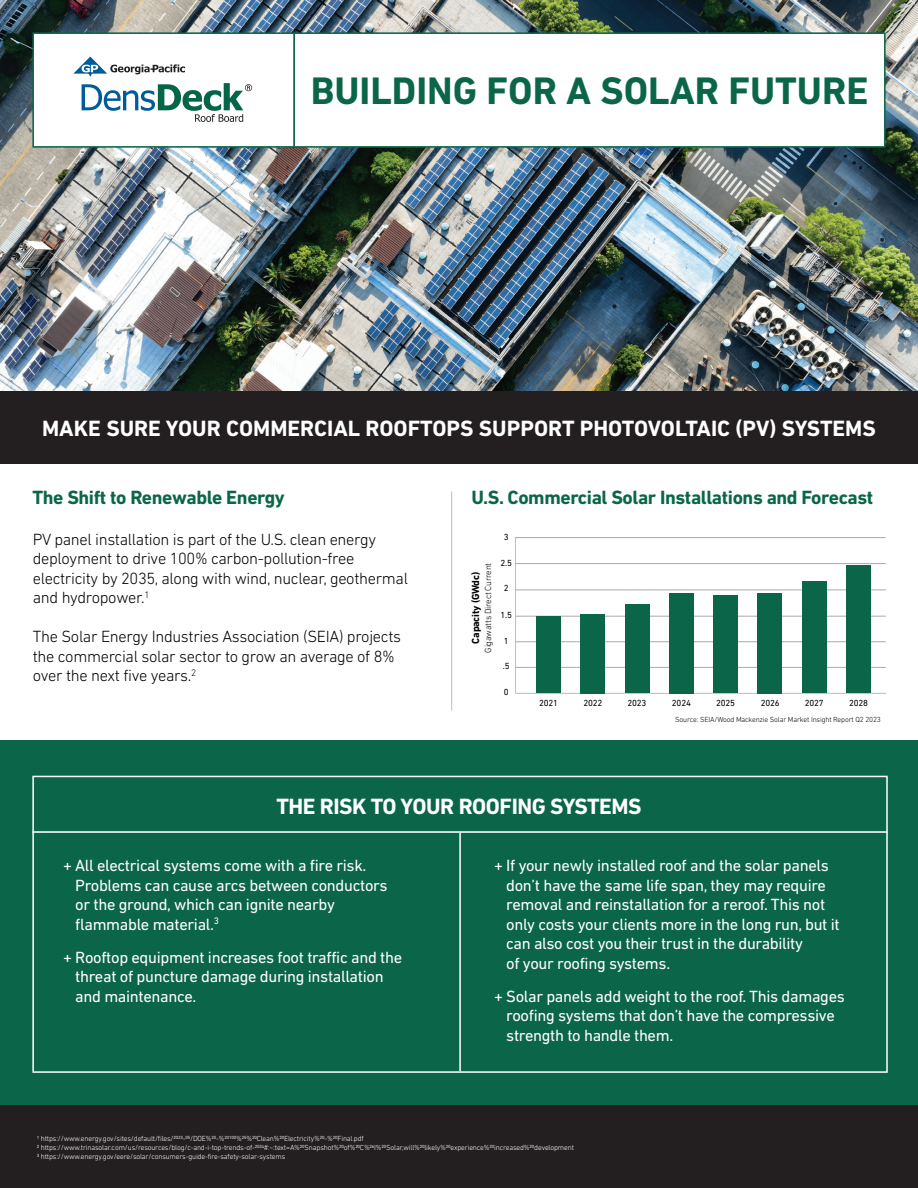
<style>
.page{position:relative;width:918px;height:1188px;background:#fff}
.page>*{position:absolute;margin:0;border:0;box-sizing:border-box;transform-origin:0 0}
.t1{font:700 39px "DIN Next LT Pro";color:#0b6649}
.t2{font:700 22.5px "DIN Next LT Pro";color:#fff}
.t3{font:700 22.5px "DIN Next LT Pro";letter-spacing:-.02em;color:#fff}
.t4{font:700 19.5px "DIN Next LT Pro";letter-spacing:-.02em;color:#0b6649}
.t5{font:16.5px/19.5px "DIN Next LT Pro";letter-spacing:-.02em;color:#fff}
.t6{font:300 16.5px/19.5px "DIN Next LT Pro";letter-spacing:-.02em;color:#000}
.t7{font:700 10.5px "DIN Next LT Pro";letter-spacing:-.02em;color:#000}
.t8{font:9px "DIN Next LT Pro";letter-spacing:-.02em;color:#000}
.t9{font:300 9px "DIN Next LT Pro";letter-spacing:-.02em;color:#000}
.t10{font:300 7.5px "DIN Next LT Pro";letter-spacing:-.02em;color:#fff}
.t11{font:300 7.5px "DIN Next LT Pro";letter-spacing:-.02em;color:#040503}
</style>
<div class="page">
<div style="left:0;top:740px;width:918px;height:448px;background:#0b6649"></div>
<div style="left:32px;top:776px;width:856px;height:297px;border:2px solid #fff"></div>
<img style="left:0;top:0;width:918px;height:392px">
<div style="left:293px;top:32px;width:593px;height:116px;background:#fff;border:2px solid #0b6649"></div>
<div style="left:32px;top:32px;width:263px;height:116px;background:#fff;border:2px solid #0b6649"></div>
<svg style="left:82px;top:83px;width:170px;height:39px"></svg>
<svg style="left:73px;top:57px;width:112px;height:20px"></svg>
<hr style="left:451px;top:491px;width:1px;height:220px;background:#bcbdc0">
<div style="left:0;top:392px;width:918px;height:72px;background:#231f20"></div>
<div style="left:0;top:1106px;width:918px;height:82px;background:#231f20"></div>
<hr style="left:515px;top:537px;width:1px;height:156px;background:#bcbdc0">
<hr style="left:515px;top:693px;width:371px;height:1px;background:#bcbdc0">
<hr style="left:516px;top:616px;width:370px;height:1px;background:#a8a9ad">
<hr style="left:516px;top:641px;width:370px;height:1px;background:#a8a9ad">
<hr style="left:516px;top:590px;width:370px;height:1px;background:#a8a9ad">
<hr style="left:516px;top:563px;width:370px;height:1px;background:#a8a9ad">
<hr style="left:516px;top:667px;width:370px;height:1px;background:#a8a9ad">
<hr style="left:515px;top:537px;width:371px;height:1px;background:#a8a9ad">
<div style="left:536px;top:616px;width:25px;height:77px;background:#0b6649"></div>
<div style="left:581px;top:614px;width:24px;height:79px;background:#0b6649"></div>
<div style="left:625px;top:604px;width:24px;height:89px;background:#0b6649"></div>
<div style="left:669px;top:593px;width:25px;height:100px;background:#0b6649"></div>
<div style="left:713px;top:595px;width:25px;height:98px;background:#0b6649"></div>
<div style="left:758px;top:593px;width:24px;height:100px;background:#0b6649"></div>
<div style="left:802px;top:581px;width:25px;height:112px;background:#0b6649"></div>
<div style="left:847px;top:565px;width:24px;height:128px;background:#0b6649"></div>
<hr style="left:32px;top:831px;width:856px;height:2px;background:#fff">
<hr style="left:459px;top:833px;width:2px;height:238px;background:#fff">
<p class="t1" style="left:311px;top:68px;width:559px">BUILDING FOR A SOLAR FUTURE</p>
<p class="t2" style="left:42px;top:415px;width:835px">MAKE SURE YOUR COMMERCIAL ROOFTOPS SUPPORT PHOTOVOLTAIC (PV) SYSTEMS</p>
<p class="t4" style="left:32px;top:486px;width:254px">The Shift to Renewable Energy</p>
<p class="t6" style="left:33px;top:529px;width:377px">PV panel installation is part of the U.S. clean energy deployment to drive 100% carbon-pollution-free electricity by 2035, along with wind, nuclear, geothermal and hydropower.<sup>1</sup></p>
<p class="t6" style="left:33px;top:627px;width:370px">The Solar Energy Industries Association (SEIA) projects the commercial solar sector to grow an average of 8% over the next five years.<sup>2</sup></p>
<p class="t4" style="left:471px;top:486px;width:403px">U.S. Commercial Solar Installations and Forecast</p>
<p class="t7" style="left:470px;top:644px;width:73px;rotate:-90deg">Capacity (GWdc)</p>
<p class="t9" style="left:483px;top:653px;width:91px;rotate:-90deg">Gigawatts Direct Current</p>
<p class="t8" style="left:504px;top:531px;width:6px">3</p>
<p class="t8" style="left:501px;top:558px;width:13px">2.5</p>
<p class="t8" style="left:504px;top:583px;width:6px">2</p>
<p class="t8" style="left:501px;top:610px;width:13px">1.5</p>
<p class="t8" style="left:504px;top:636px;width:6px">1</p>
<p class="t8" style="left:503px;top:661px;width:8px">.5</p>
<p class="t8" style="left:504px;top:687px;width:6px">0</p>
<p class="t8" style="left:539px;top:698px;width:20px">2021</p>
<p class="t8" style="left:583px;top:698px;width:20px">2022</p>
<p class="t8" style="left:628px;top:698px;width:20px">2023</p>
<p class="t8" style="left:672px;top:698px;width:20px">2024</p>
<p class="t8" style="left:716px;top:698px;width:20px">2025</p>
<p class="t8" style="left:761px;top:698px;width:20px">2026</p>
<p class="t8" style="left:805px;top:698px;width:20px">2027</p>
<p class="t8" style="left:849px;top:698px;width:20px">2028</p>
<p class="t11" style="left:675px;top:715px;width:207px">Source: SEIA/Wood Mackenzie Solar Market Insight Report Q2 2023</p>
<p class="t3" style="left:276px;top:793px;width:367px">THE RISK TO YOUR ROOFING SYSTEMS</p>
<p class="t5" style="left:75px;top:856px;width:314px;text-indent:-12px">+ All electrical systems come with a fire risk.<br>Problems can cause arcs between conductors or the ground, which can ignite nearby flammable material.<sup>3</sup></p>
<p class="t5" style="left:75px;top:947px;width:328px;text-indent:-12px">+ Rooftop equipment increases foot traffic and the threat of puncture damage during installation and maintenance.</p>
<p class="t5" style="left:506px;top:856px;width:335px;text-indent:-12px">+ If your newly installed roof and the solar panels don’t have the same life span, they may require removal and reinstallation for a reroof. This not only costs your clients more in the long run, but it can also cost you their trust in the durability<br>of your roofing systems.</p>
<p class="t5" style="left:506px;top:986px;width:340px;text-indent:-12px">+ Solar panels add weight to the roof. This damages roofing systems that don’t have the compressive strength to handle them.</p>
<p class="t10" style="left:37px;top:1134px;width:329px">1 https://www.energy.gov/sites/default/files/2023-05/DOE%20-%20100%25%20Clean%20Electricity%20-%20Final.pdf</p>
<p class="t10" style="left:37px;top:1143px;width:539px">2 https://www.trinasolar.com/us/resources/blog/c-and-i-top-trends-of-2024#:~:text=A%20Snapshot%20of%20C%26I%20Solar,will%20likely%20experience%20increased%20development</p>
<p class="t10" style="left:37px;top:1152px;width:250px">3 https://www.energy.gov/eere/solar/consumers-guide-fire-safety-solar-systems</p>
</div>
